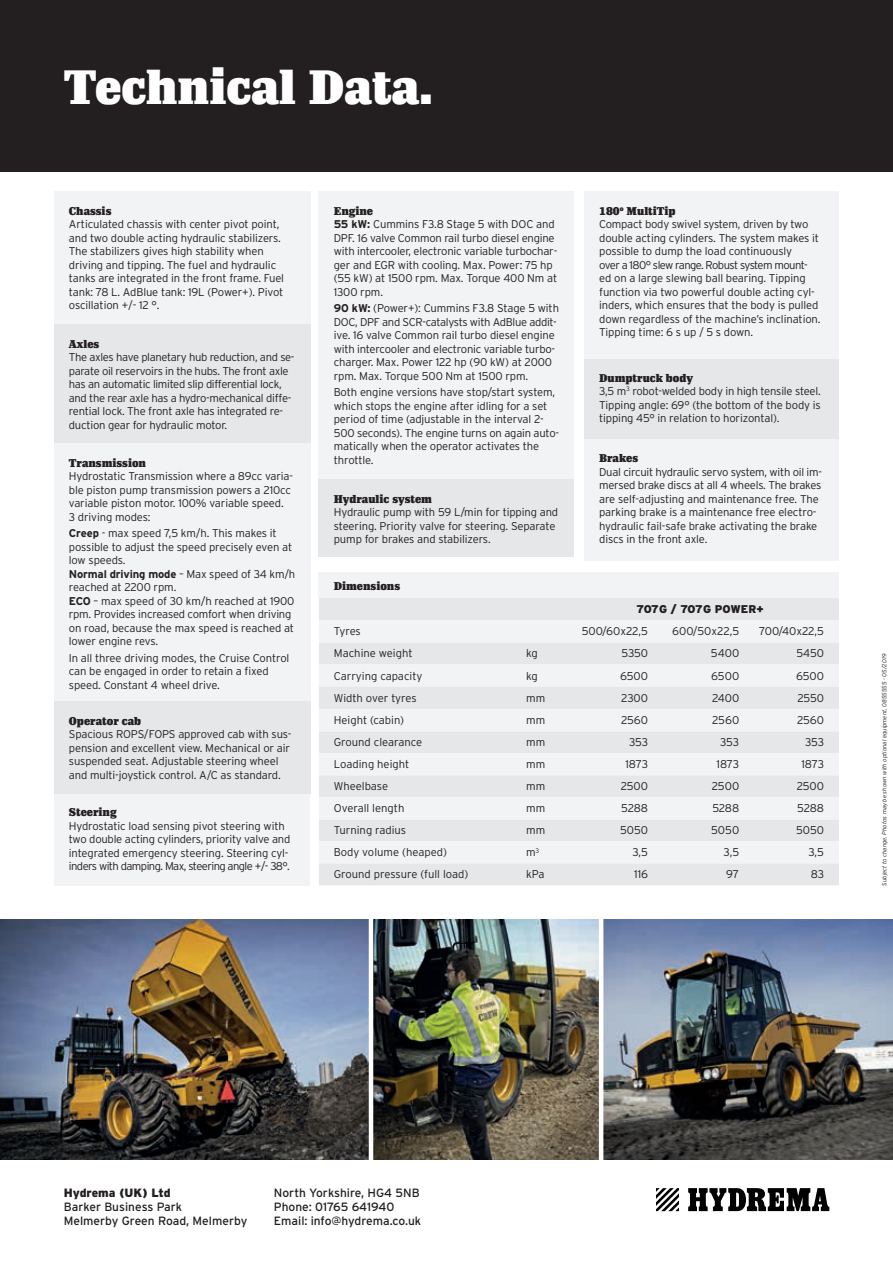
<style>
.page{position:relative;width:893px;height:1263px;background:#fff}
.page>*{position:absolute;margin:0;border:0;box-sizing:border-box;transform-origin:0 0}
.t1{font:48px "Impacto";color:#fff}
.t2{font:12px/14.4px "Interstate";color:#231f20}
.t3{font:900 12px "Interstate";color:#231f20}
.t4{font:300 11.25px/13.5px "Interstate";letter-spacing:-.01em;color:#231f20}
.t5{font:300 11.25px/13.5px "Interstate";letter-spacing:-.03em;color:#231f20}
.t6{font:11.25px "Impacto";color:#231f20}
.t7{font:900 11.25px "Interstate";letter-spacing:-.01em;color:#231f20}
.t8{font:italic 300 6px "Interstate";color:#231f20}
.s1{font-weight:700}
</style>
<div class="page">
<img style="left:0;top:919px;width:369px;height:241px">
<img style="left:603px;top:919px;width:290px;height:241px">
<div style="left:0;top:0;width:893px;height:172px;background:#231f20"></div>
<svg style="left:656px;top:1188px;width:23px;height:23px"></svg>
<svg style="left:688px;top:1188px;width:141px;height:23px"></svg>
<img style="left:373px;top:919px;width:226px;height:241px">
<div style="left:319px;top:573px;width:520px;height:25px;background:#f2f3f4"></div>
<div style="left:319px;top:598px;width:520px;height:287px;background:#e6e7e9"></div>
<svg style="left:319px;top:620px;width:520px;height:243px;fill:#f2f3f4"></svg>
<div style="left:54px;top:191px;width:256px;height:133px;background:#f2f3f4"></div>
<div style="left:54px;top:793px;width:255px;height:92px;background:#f2f3f4"></div>
<div style="left:319px;top:191px;width:255px;height:289px;background:#f2f3f4"></div>
<div style="left:54px;top:324px;width:256px;height:120px;background:#e6e7e9"></div>
<div style="left:584px;top:358px;width:255px;height:82px;background:#e6e7e9"></div>
<div style="left:54px;top:443px;width:256px;height:262px;background:#f2f3f4"></div>
<div style="left:584px;top:439px;width:255px;height:121px;background:#f2f3f4"></div>
<div style="left:54px;top:702px;width:256px;height:92px;background:#e6e7e9"></div>
<div style="left:584px;top:191px;width:255px;height:168px;background:#f2f3f4"></div>
<div style="left:319px;top:479px;width:255px;height:78px;background:#e6e7e9"></div>
<h1 class="t1" style="left:64px;top:59px;width:371px">Technical Data.</h1>
<p class="t6" style="left:69px;top:204px;width:44px">Chassis</p>
<p class="t4" style="left:69px;top:217px;width:217px">Articulated chassis with center pivot point, and two double acting hydraulic stabilizers.<br>The stabilizers gives high stability when driving and tipping. The fuel and hydraulic tanks are integrated in the front frame. Fuel tank: 78 L. AdBlue tank: 19L (Power+). Pivot oscillation +/- 12 °.</p>
<p class="t6" style="left:69px;top:337px;width:32px">Axles</p>
<p class="t5" style="left:69px;top:350px;width:227px">The axles have planetary hub reduction, and se&shy;parate oil reservoirs in the hubs. The front axle has an automatic limited slip differential lock, and the rear axle has a hydro-mechanical diffe&shy;rential lock. The front axle has integrated re&shy;duction gear for hydraulic motor.</p>
<p class="t6" style="left:69px;top:456px;width:79px">Transmission</p>
<p class="t4" style="left:69px;top:469px;width:226px">Hydrostatic Transmission where a 89cc varia&shy;ble piston pump transmission powers a 210cc variable piston motor. 100% variable speed.<br>3 driving modes:</p>
<p class="t4" style="left:69px;top:526px;width:228px"><span class="s1">Creep</span> - max speed 7,5 km/h. This makes it possible to adjust the speed precisely even at low speeds.<br><span class="s1">Normal driving mode</span> – Max speed of 34 km/h reached at 2200 rpm.<br><span class="s1">ECO</span> – max speed of 30 km/h reached at 1900 rpm. Provides increased comfort when driving on road, because the max speed is reached at lower engine revs.</p>
<p class="t4" style="left:69px;top:651px;width:222px">In all three driving modes, the Cruise Control can be engaged in order to retain a fixed speed. Constant 4 wheel drive.</p>
<p class="t6" style="left:69px;top:714px;width:74px">Operator cab</p>
<p class="t4" style="left:69px;top:728px;width:224px">Spacious ROPS/FOPS approved cab with sus&shy;pension and excellent view. Mechanical or air suspended seat. Adjustable steering wheel and multi-joystick control. A/C as standard.</p>
<p class="t6" style="left:69px;top:806px;width:49px">Steering</p>
<p class="t4" style="left:69px;top:819px;width:223px">Hydrostatic load sensing pivot steering with two double acting cylinders, priority valve and integrated emergency steering. Steering cyl&shy;inders with damping. Max, steering angle +/- 38°.</p>
<p class="t6" style="left:334px;top:204px;width:41px">Engine</p>
<p class="t4" style="left:334px;top:217px;width:225px"><span class="s1">55 kW:</span> Cummins F3.8 Stage 5 with DOC and DPF. 16 valve Common rail turbo diesel engine with intercooler, electronic variable turbochar&shy;ger and EGR with cooling. Max. Power: 75 hp (55 kW) at 1500 rpm. Max. Torque 400 Nm at 1300 rpm.</p>
<p class="t4" style="left:334px;top:301px;width:227px"><span class="s1">90 kW:</span> (Power+): Cummins F3.8 Stage 5 with DOC, DPF and SCR-catalysts with AdBlue addit&shy;ive. 16 valve Common rail turbo diesel engine with intercooler and electronic variable turbo&shy;charger. Max. Power 122 hp (90 kW) at 2000 rpm. Max. Torque 500 Nm at 1500 rpm.</p>
<p class="t4" style="left:334px;top:385px;width:227px">Both engine versions have stop/start system, which stops the engine after idling for a set period of time (adjustable in the interval 2- 500 seconds). The engine turns on again auto&shy;matically when the operator activates the throttle.</p>
<p class="t6" style="left:334px;top:492px;width:100px">Hydraulic system</p>
<p class="t4" style="left:334px;top:505px;width:226px">Hydraulic pump with 59 L/min for tipping and steering. Priority valve for steering. Separate pump for brakes and stabilizers.</p>
<p class="t6" style="left:334px;top:579px;width:68px">Dimensions</p>
<p class="t6" style="left:599px;top:204px;width:78px">180<sup>o</sup> MultiTip</p>
<p class="t4" style="left:599px;top:217px;width:223px">Compact body swivel system, driven by two double acting cylinders. The system makes it possible to dump the load continuously<br>over a 180° slew range. Robust system mount&shy;ed on a large slewing ball bearing. Tipping function via two powerful double acting cyl&shy;inders, which ensures that the body is pulled down regardless of the machine’s inclination.<br>Tipping time: 6 s up / 5 s down.</p>
<p class="t6" style="left:599px;top:371px;width:95px">Dumptruck body</p>
<p class="t4" style="left:599px;top:384px;width:223px;text-align:justify">3,5 m<sup>3</sup> robot-welded body in high tensile steel.<br>Tipping angle: 69° (the bottom of the body is tipping 45° in relation to horizontal).</p>
<p class="t6" style="left:599px;top:452px;width:41px">Brakes</p>
<p class="t4" style="left:599px;top:465px;width:224px">Dual circuit hydraulic servo system, with oil im&shy;mersed brake discs at all 4 wheels. The brakes are self-adjusting and maintenance free. The parking brake is a maintenance free electro&shy;hydraulic fail-safe brake activating the brake discs in the front axle.</p>
<p class="t7" style="left:636px;top:603px;width:129px">707G / 707G POWER+</p>
<p class="t4" style="left:334px;top:625px;width:29px">Tyres</p>
<p class="t4" style="left:582px;top:625px;width:68px">500/60x22,5</p>
<p class="t4" style="left:672px;top:625px;width:69px">600/50x22,5</p>
<p class="t4" style="left:759px;top:625px;width:67px">700/40x22,5</p>
<p class="t4" style="left:334px;top:647px;width:80px">Machine weight</p>
<p class="t4" style="left:526px;top:647px;width:13px">kg</p>
<p class="t4" style="left:621px;top:647px;width:28px">5350</p>
<p class="t4" style="left:711px;top:647px;width:30px">5400</p>
<p class="t4" style="left:796px;top:647px;width:29px">5450</p>
<p class="t4" style="left:334px;top:669px;width:90px">Carrying capacity</p>
<p class="t4" style="left:526px;top:669px;width:13px">kg</p>
<p class="t4" style="left:620px;top:669px;width:30px">6500</p>
<p class="t4" style="left:711px;top:669px;width:30px">6500</p>
<p class="t4" style="left:796px;top:669px;width:30px">6500</p>
<p class="t4" style="left:334px;top:691px;width:85px">Width over tyres</p>
<p class="t4" style="left:526px;top:691px;width:21px">mm</p>
<p class="t4" style="left:621px;top:691px;width:28px">2300</p>
<p class="t4" style="left:712px;top:691px;width:29px">2400</p>
<p class="t4" style="left:797px;top:691px;width:28px">2550</p>
<p class="t4" style="left:334px;top:713px;width:72px">Height (cabin)</p>
<p class="t4" style="left:526px;top:713px;width:21px">mm</p>
<p class="t4" style="left:621px;top:713px;width:29px">2560</p>
<p class="t4" style="left:712px;top:713px;width:29px">2560</p>
<p class="t4" style="left:797px;top:713px;width:29px">2560</p>
<p class="t4" style="left:334px;top:736px;width:90px">Ground clearance</p>
<p class="t4" style="left:526px;top:736px;width:21px">mm</p>
<p class="t4" style="left:629px;top:736px;width:20px">353</p>
<p class="t4" style="left:720px;top:736px;width:20px">353</p>
<p class="t4" style="left:805px;top:736px;width:20px">353</p>
<p class="t4" style="left:334px;top:758px;width:77px">Loading height</p>
<p class="t4" style="left:526px;top:758px;width:21px">mm</p>
<p class="t4" style="left:625px;top:758px;width:24px">1873</p>
<p class="t4" style="left:717px;top:758px;width:24px">1873</p>
<p class="t4" style="left:801px;top:758px;width:24px">1873</p>
<p class="t4" style="left:334px;top:780px;width:56px">Wheelbase</p>
<p class="t4" style="left:526px;top:780px;width:21px">mm</p>
<p class="t4" style="left:621px;top:780px;width:29px">2500</p>
<p class="t4" style="left:712px;top:780px;width:29px">2500</p>
<p class="t4" style="left:797px;top:780px;width:29px">2500</p>
<p class="t4" style="left:334px;top:802px;width:72px">Overall length</p>
<p class="t4" style="left:526px;top:802px;width:21px">mm</p>
<p class="t4" style="left:621px;top:802px;width:28px">5288</p>
<p class="t4" style="left:712px;top:802px;width:28px">5288</p>
<p class="t4" style="left:797px;top:802px;width:28px">5288</p>
<p class="t4" style="left:334px;top:824px;width:74px">Turning radius</p>
<p class="t4" style="left:526px;top:824px;width:21px">mm</p>
<p class="t4" style="left:620px;top:824px;width:30px">5050</p>
<p class="t4" style="left:711px;top:824px;width:30px">5050</p>
<p class="t4" style="left:796px;top:824px;width:30px">5050</p>
<p class="t4" style="left:334px;top:846px;width:115px">Body volume (heaped)</p>
<p class="t4" style="left:526px;top:846px;width:15px">m<sup>3</sup></p>
<p class="t4" style="left:632px;top:846px;width:17px">3,5</p>
<p class="t4" style="left:724px;top:846px;width:17px">3,5</p>
<p class="t4" style="left:808px;top:846px;width:17px">3,5</p>
<p class="t4" style="left:334px;top:868px;width:136px">Ground pressure (full load)</p>
<p class="t4" style="left:526px;top:868px;width:20px">kPa</p>
<p class="t4" style="left:634px;top:868px;width:15px">116</p>
<p class="t4" style="left:726px;top:868px;width:15px">97</p>
<p class="t4" style="left:811px;top:868px;width:15px">83</p>
<p class="t8" style="left:881px;top:885px;width:233px;rotate:-90deg">Subject to change. Photos may be shown with optional equipment. 0855555 - 05/2019</p>
<p class="t3" style="left:64px;top:1185px;width:108px">Hydrema (UK) Ltd</p>
<p class="t2" style="left:64px;top:1199px;width:185px">Barker Business Park<br>Melmerby Green Road, Melmerby</p>
<p class="t2" style="left:274px;top:1185px;width:149px">North Yorkshire, HG4 5NB<br>Phone: 01765 641940<br>Email: info@hydrema.co.uk</p>
</div>
